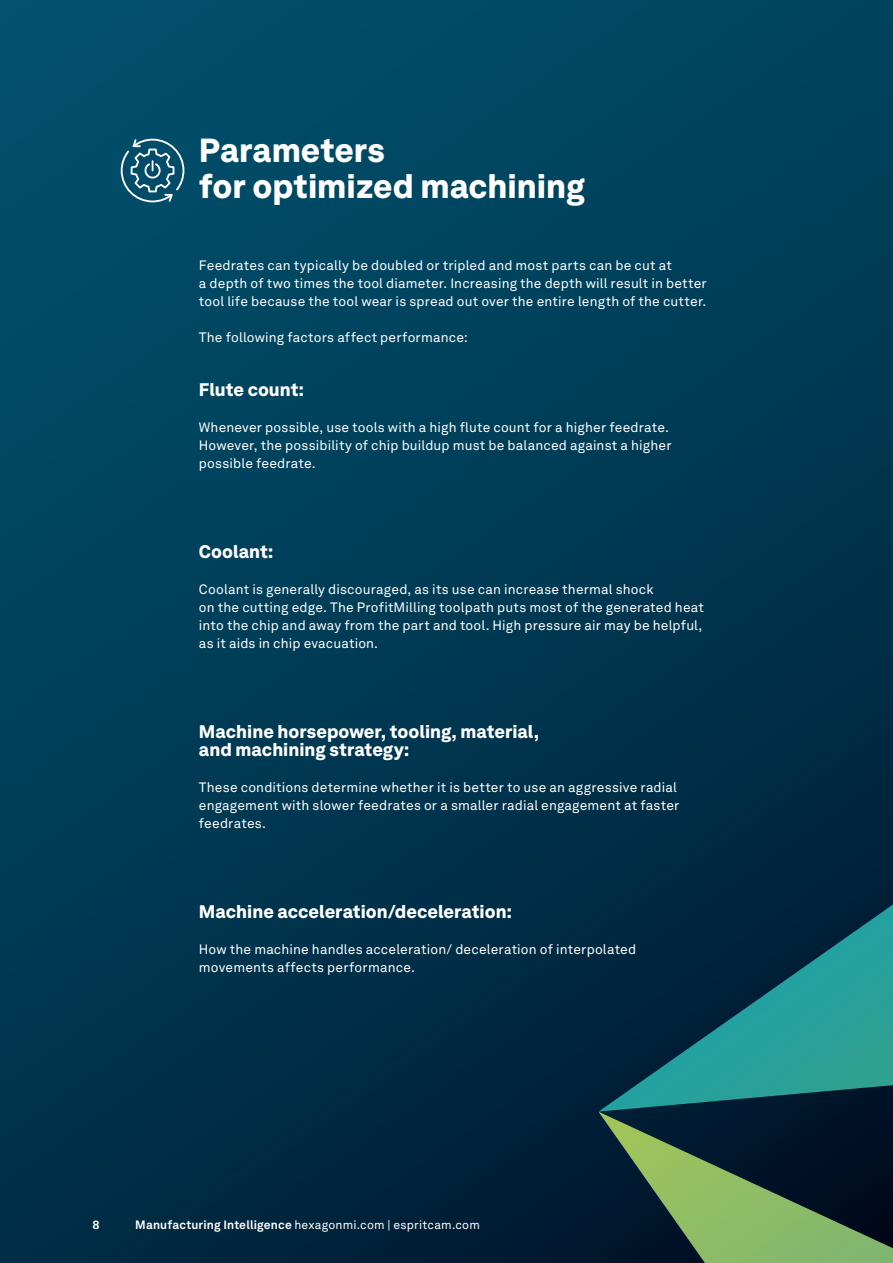
<style>
.page{position:relative;width:893px;height:1263px;background:#fff}
.page>*{position:absolute;margin:0;border:0;box-sizing:border-box;transform-origin:0 0}
.t1{font:900 33px/36px "Hexagon Akkurat";color:#fff}
.t2{font:900 18px/18px "Hexagon Akkurat";color:#fff}
.t3{font:13.5px/18px "Hexagon Akkurat";letter-spacing:.01em;color:#fff}
.t4{font:12px "Hexagon Akkurat";letter-spacing:.015em;color:#fff}
.t5{font:700 12px "Hexagon Akkurat";color:#fff}
.s1{font-weight:700}
</style>
<div class="page">
<div style="left:0;top:0;width:893px;height:1263px;background:linear-gradient(to bottom,#004c68,#00273e)"></div>
<svg style="left:598px;top:724px;width:295px;height:387px;background:#094354"></svg>
<svg style="left:598px;top:1112px;width:295px;height:151px;background:#34513f"></svg>
<svg style="left:121px;top:139px;width:63px;height:63px;background:#326e85"></svg>
<h1 class="t1" style="left:199px;top:130px;width:388px">Parameters<br>for optimized machining</h1>
<p class="t3" style="left:199px;top:255px;width:509px">Feedrates can typically be doubled or tripled and most parts can be cut at<br>a depth of two times the tool diameter. Increasing the depth will result in better tool life because the tool wear is spread out over the entire length of the cutter.</p>
<p class="t3" style="left:199px;top:327px;width:270px">The following factors affect performance:</p>
<h2 class="t2" style="left:199px;top:379px;width:106px">Flute count:</h2>
<p class="t3" style="left:199px;top:417px;width:474px">Whenever possible, use tools with a high flute count for a higher feedrate.<br>However, the possibility of chip buildup must be balanced against a higher possible feedrate.</p>
<h2 class="t2" style="left:199px;top:541px;width:76px">Coolant:</h2>
<p class="t3" style="left:199px;top:579px;width:507px">Coolant is generally discouraged, as its use can increase thermal shock<br>on the cutting edge. The ProfitMilling toolpath puts most of the generated heat into the chip and away from the part and tool. High pressure air may be helpful, as it aids in chip evacuation.</p>
<h2 class="t2" style="left:199px;top:721px;width:342px">Machine horsepower, tooling, material, and machining strategy:</h2>
<p class="t3" style="left:199px;top:777px;width:482px">These conditions determine whether it is better to use an aggressive radial engagement with slower feedrates or a smaller radial engagement at faster feedrates.</p>
<h2 class="t2" style="left:199px;top:901px;width:314px">Machine acceleration/deceleration:</h2>
<p class="t3" style="left:199px;top:939px;width:439px">How the machine handles acceleration/ deceleration of interpolated movements affects performance.</p>
<p class="t5" style="left:93px;top:1215px;width:9px">8</p>
<p class="t4" style="left:135px;top:1216px;width:346px"><span class="s1">Manufacturing Intelligence</span> hexagonmi.com | espritcam.com</p>
</div>
